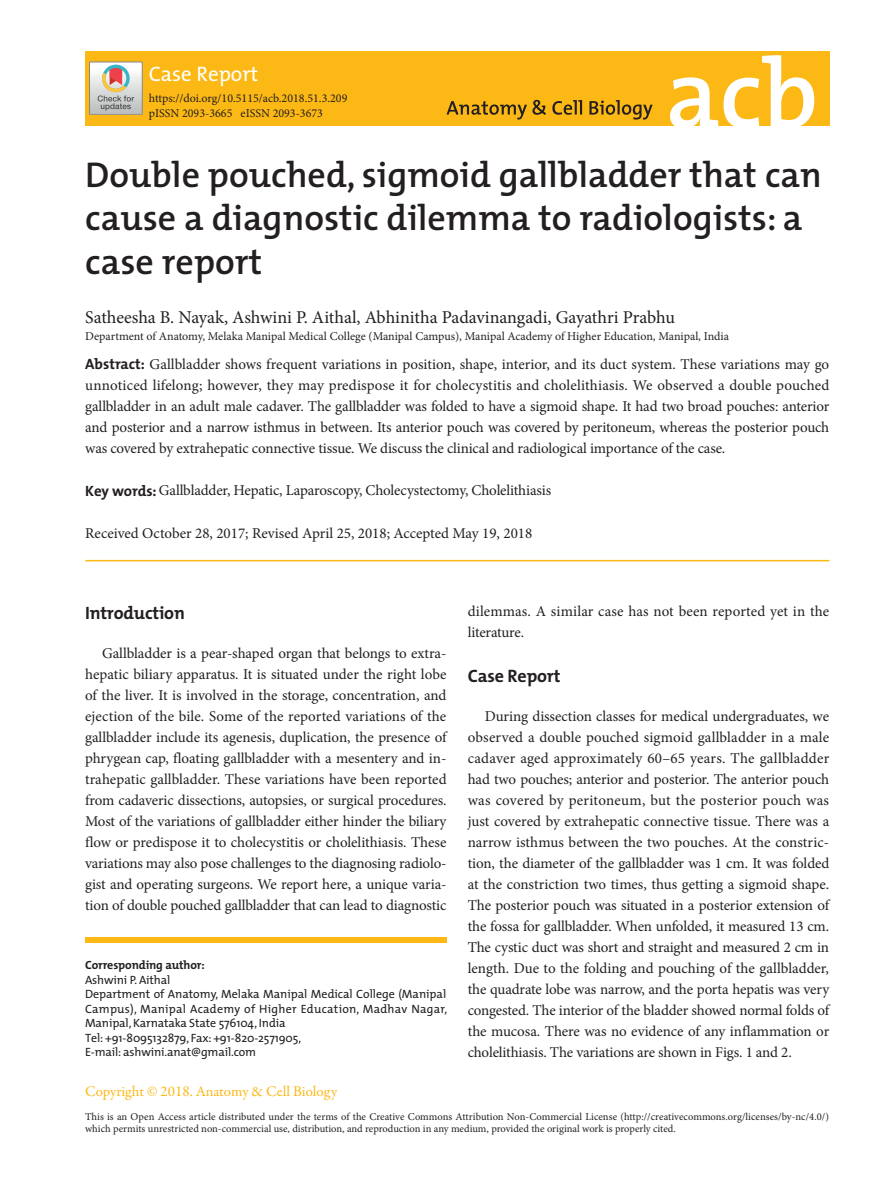
<style>
.page{position:relative;width:893px;height:1191px;background:#fff}
.page>*{position:absolute;margin:0;border:0;box-sizing:border-box;transform-origin:0 0}
.t1{font:600 36px/43.2px "The Mix";color:#231f20}
.t2{font:21px "The Mix";color:#fff}
.t3{font:18px "Minion Pro";color:#231f20}
.t4{font:700 18px "The Mix";letter-spacing:-.01em;color:#231f20}
.t5{font:15px/21px "Minion Pro";letter-spacing:-.01em;color:#231f20;text-align:justify}
.t6{font:15px "Garamond Premr Pro";color:#fcb814}
.t7{font:12px/14.4px "The Mix";color:#231f20}
.t8{font:12px/14.4px "Minion Pro";color:#231f20}
.t9{font:700 12px "The Mix";letter-spacing:-.01em;color:#231f20}
.t10{font:10.5px/12.6px "Minion Pro";color:#231f20}
.s1{font-family:"The Mix";font-weight:700}
</style>
<div class="page">
<div style="left:85px;top:51px;width:744px;height:75px;background:#fcb814"></div>
<svg style="left:670px;top:55px;width:144px;height:71px"></svg>
<svg style="left:446px;top:100px;width:207px;height:20px"></svg>
<svg style="left:90px;top:62px;width:52px;height:53px;background:#cbc6c1"></svg>
<div style="left:85px;top:937px;width:361px;height:5px;background:#fcb814"></div>
<hr style="left:85px;top:560px;width:744px;height:1px;background:#fcb814">
<h2 class="t2" style="left:149px;top:57px;width:111px">Case Report</h2>
<p class="t8" style="left:149px;top:91px;width:200px">https://doi.org/10.5115/acb.2018.51.3.209 pISSN 2093-3665 eISSN 2093-3673</p>
<h1 class="t1" style="left:85px;top:152px;width:738px">Double pouched, sigmoid gallbladder that can cause a diagnostic dilemma to radiologists: a case report</h1>
<p class="t3" style="left:85px;top:305px;width:591px">Satheesha B. Nayak, Ashwini P. Aithal, Abhinitha Padavinangadi, Gayathri Prabhu</p>
<p class="t8" style="left:85px;top:328px;width:645px">Department of Anatomy, Melaka Manipal Medical College (Manipal Campus), Manipal Academy of Higher Education, Manipal, India</p>
<p class="t5" style="left:85px;top:354px;width:746px"><span class="s1">Abstract:</span> Gallbladder shows frequent variations in position, shape, interior, and its duct system. These variations may go unnoticed lifelong; however, they may predispose it for cholecystitis and cholelithiasis. We observed a double pouched gallbladder in an adult male cadaver. The gallbladder was folded to have a sigmoid shape. It had two broad pouches: anterior and posterior and a narrow isthmus in between. Its anterior pouch was covered by peritoneum, whereas the posterior pouch was covered by extrahepatic connective tissue. We discuss the clinical and radiological importance of the case.</p>
<p class="t5" style="left:85px;top:480px;width:467px"><span class="s1">Key words:</span> Gallbladder, Hepatic, Laparoscopy, Cholecystectomy, Cholelithiasis</p>
<p class="t5" style="left:85px;top:522px;width:448px">Received October 28, 2017; Revised April 25, 2018; Accepted May 19, 2018</p>
<p class="t4" style="left:85px;top:598px;width:101px">Introduction</p>
<p class="t5" style="left:85px;top:643px;width:363px;text-indent:17px">Gallbladder is a pear-shaped organ that belongs to extra&shy;hepatic biliary apparatus. It is situated under the right lobe of the liver. It is involved in the storage, concentration, and ejection of the bile. Some of the reported variations of the gallbladder include its agenesis, duplication, the presence of phrygean cap, floating gallbladder with a mesentery and in&shy;trahepatic gallbladder. These variations have been reported from cadaveric dissections, autopsies, or surgical procedures.<br>Most of the variations of gallbladder either hinder the biliary flow or predispose it to cholecystitis or cholelithiasis. These variations may also pose challenges to the diagnosing radiolo&shy;gist and operating surgeons. We report here, a unique varia&shy;tion of double pouched gallbladder that can lead to diagnostic</p>
<p class="t9" style="left:85px;top:955px;width:121px">Corresponding author:</p>
<p class="t7" style="left:85px;top:972px;width:364px">Ashwini P. Aithal<br>Department of Anatomy, Melaka Manipal Medical College (Manipal Campus), Manipal Academy of Higher Education, Madhav Nagar, Manipal, Karnataka State 576104, India<br>Tel: +91-8095132879, Fax: +91-820-2571905,<br>E-mail: ashwini.anat@gmail.com</p>
<p class="t6" style="left:85px;top:1082px;width:254px">Copyright © 2018. Anatomy &amp; Cell Biology</p>
<p class="t5" style="left:468px;top:601px;width:363px">dilemmas. A similar case has not been reported yet in the literature.</p>
<p class="t4" style="left:468px;top:661px;width:94px">Case Report</p>
<p class="t5" style="left:468px;top:706px;width:363px;text-indent:17px">During dissection classes for medical undergraduates, we observed a double pouched sigmoid gallbladder in a male cadaver aged approximately 60–65 years. The gallbladder had two pouches; anterior and posterior. The anterior pouch was covered by peritoneum, but the posterior pouch was just covered by extrahepatic connective tissue. There was a narrow isthmus between the two pouches. At the constric&shy;tion, the diameter of the gallbladder was 1 cm. It was folded at the constriction two times, thus getting a sigmoid shape.<br>The posterior pouch was situated in a posterior extension of the fossa for gallbladder. When unfolded, it measured 13 cm.<br>The cystic duct was short and straight and measured 2 cm in length. Due to the folding and pouching of the gallbladder, the quadrate lobe was narrow, and the porta hepatis was very congested. The interior of the bladder showed normal folds of the mucosa. There was no evidence of any inflammation or cholelithiasis. The variations are shown in Figs. 1 and 2.</p>
<p class="t10" style="left:85px;top:1110px;width:745px">This is an Open Access article distributed under the terms of the Creative Commons Attribution Non-Commercial License (http://creativecommons.org/licenses/by-nc/4.0/) which permits unrestricted non-commercial use, distribution, and reproduction in any medium, provided the original work is properly cited.</p>
</div>
